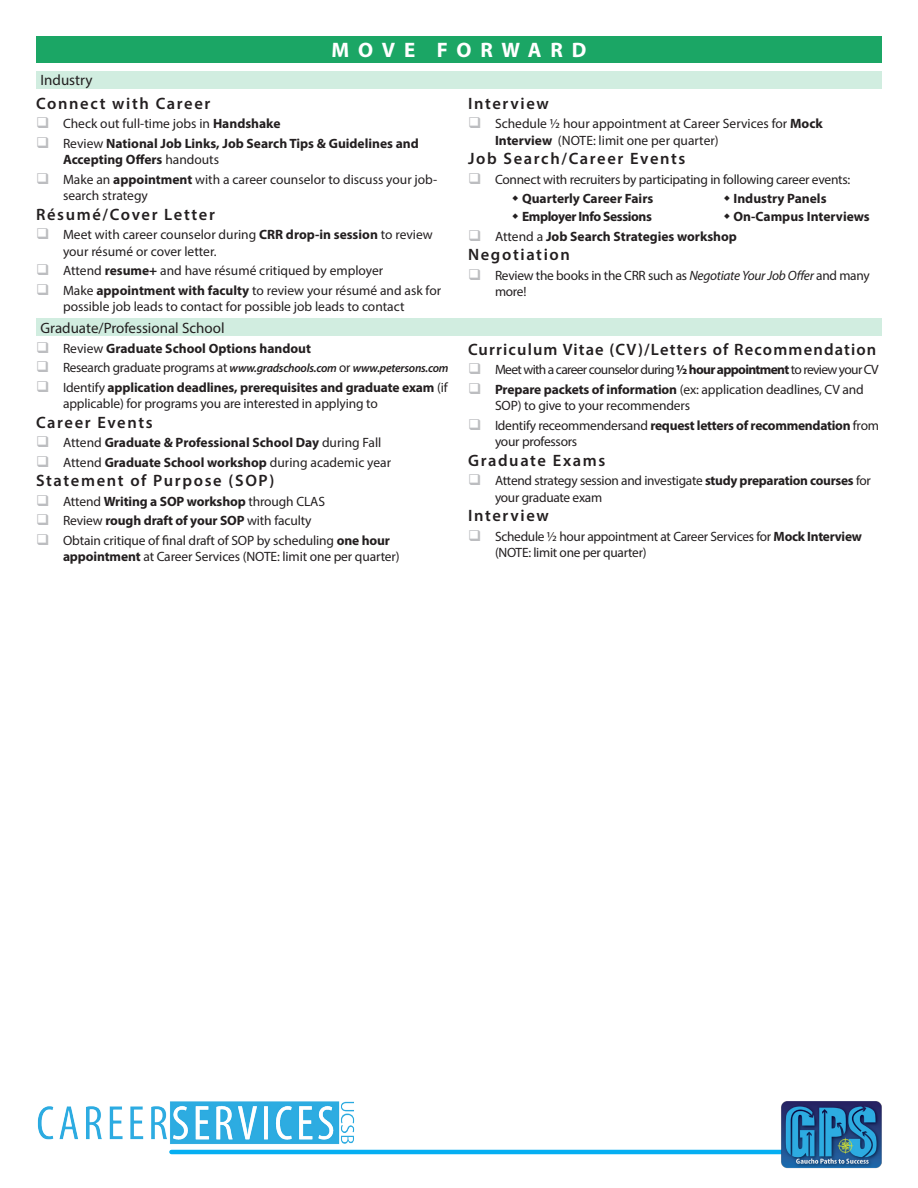
<style>
.page{position:relative;width:918px;height:1188px;background:#fff}
.page>*{position:absolute;margin:0;border:0;box-sizing:border-box;transform-origin:0 0}
.t1{font:700 21px "Myriad Pro";letter-spacing:.42em;color:#fff}
.Subhead_1{font:600 16.5px "Myriad Pro";letter-spacing:.1em;color:#231f20}
.Subhead_1-2{font:600 16.5px "Myriad Pro";letter-spacing:.07em;color:#231f20}
.Bullet_list_second_l{font:15px "Myriad Pro";color:#231f20}
.t2{font:13.5px/16.5px "Myriad Pro";letter-spacing:-.01em;color:#231f20}
.t3{font:700 13.5px/16.5px "Myriad Pro";color:#231f20}
.t4{font:13.5px "Myriad Pro";letter-spacing:-.05em;color:#231f20}
.t5{font:700 13.5px "Myriad Pro";letter-spacing:-.03em;color:#231f20}
.t6{font:italic 600 12px "Myriad Pro";letter-spacing:-.02em;color:#231f20}
.s1{color:#bcbdc0}
.s2{font-weight:700}
.s3{font-weight:400}
.s4{font-weight:400;font-style:normal;font-size:13.5px}
.s5{font-style:italic}
</style>
<div class="page">
<div style="left:36px;top:36px;width:846px;height:27px;background:#1ba665"></div>
<div style="left:36px;top:71px;width:846px;height:18px;background:#d1ede0"></div>
<div style="left:36px;top:318px;width:846px;height:18px;background:#d1ede0"></div>
<img style="left:37px;top:1101px;width:319px;height:51px">
<hr style="left:171px;top:1150px;width:616px;height:4px;background:#05aff2">
<img style="left:777px;top:1101px;width:105px;height:68px">
<p class="Bullet_list_second_l" style="left:40px;top:71px;width:54px">Industry</p>
<p class="t1" style="left:332px;top:37px;width:256px">MOVE FORWARD</p>
<p class="Subhead_1" style="left:36px;top:93px;width:176px">Connect with Career</p>
<p class="t2" style="left:36px;top:115px;width:246px"><span class="s1">❑</span> Check out full-time jobs in <span class="s2">Handshake</span></p>
<p class="t3" style="left:63px;top:135px;width:357px;text-indent:-27px"><span class="s1">❑</span> <span class="s3">Review</span> National Job Links, Job Search Tips &amp; Guidelines and<br>Accepting Offers <span class="s3">handouts</span></p>
<p class="t2" style="left:63px;top:171px;width:376px;text-indent:-27px"><span class="s1">❑</span> Make an <span class="s2">appointment</span> with a career counselor to discuss your job&shy;search strategy</p>
<p class="Subhead_1" style="left:36px;top:204px;width:180px">Résumé/Cover Letter</p>
<p class="t2" style="left:63px;top:226px;width:371px;text-indent:-27px"><span class="s1">❑</span> Meet with career counselor during <span class="s2">CRR drop-in session</span> to review your résumé or cover letter.</p>
<p class="t2" style="left:36px;top:262px;width:349px"><span class="s1">❑</span> Attend <span class="s2">resume+</span> and have résumé critiqued by employer</p>
<p class="t2" style="left:63px;top:282px;width:380px;text-indent:-27px"><span class="s1">❑</span> Make <span class="s2">appointment with faculty</span> to review your résumé and ask for possible job leads to contact for possible job leads to contact</p>
<p class="Bullet_list_second_l" style="left:40px;top:319px;width:186px">Graduate/Professional School</p>
<p class="t3" style="left:36px;top:339px;width:277px"><span class="s1">❑</span> <span class="s3">Review</span> Graduate School Options handout</p>
<p class="t6" style="left:36px;top:361px;width:414px"><span class="s1">❑</span> <span class="s4">Research graduate programs at</span> www.gradschools.com <span class="s4">or</span> www.petersons.com</p>
<p class="t2" style="left:63px;top:379px;width:386px;text-indent:-27px"><span class="s1">❑</span> Identify <span class="s2">application deadlines, prerequisites and graduate exam</span> (if applicable) for programs you are interested in applying to</p>
<p class="Subhead_1" style="left:36px;top:412px;width:118px">Career Events</p>
<p class="t3" style="left:36px;top:434px;width:347px"><span class="s1">❑</span> <span class="s3">Attend</span> Graduate &amp; Professional School Day <span class="s3">during Fall</span></p>
<p class="t2" style="left:36px;top:454px;width:357px"><span class="s1">❑</span> Attend <span class="s2">Graduate School workshop</span> during academic year</p>
<p class="Subhead_1" style="left:36px;top:470px;width:240px">Statement of Purpose (SOP)</p>
<p class="t3" style="left:36px;top:492px;width:291px"><span class="s1">❑</span> <span class="s3">Attend</span> Writing a SOP workshop <span class="s3">through CLAS</span></p>
<p class="t3" style="left:36px;top:512px;width:277px"><span class="s1">❑</span> <span class="s3">Review</span> rough draft of your SOP <span class="s3">with faculty</span></p>
<p class="t2" style="left:63px;top:532px;width:338px;text-indent:-27px"><span class="s1">❑</span> Obtain critique of final draft of SOP by scheduling <span class="s2">one hour appointment</span> at Career Services (NOTE: limit one per quarter)</p>
<p class="Subhead_1" style="left:468px;top:93px;width:82px">Interview</p>
<p class="t2" style="left:495px;top:115px;width:329px;text-indent:-27px"><span class="s1">❑</span> Schedule ½ hour appointment at Career Services for <span class="s2">Mock<br>Interview</span> (NOTE: limit one per quarter)</p>
<p class="Subhead_1" style="left:468px;top:148px;width:219px">Job Search/Career Events</p>
<p class="t2" style="left:468px;top:171px;width:384px"><span class="s1">❑</span> Connect with recruiters by participating in following career events:</p>
<p class="t3" style="left:522px;top:190px;width:133px">Quarterly Career Fairs</p>
<p class="t5" style="left:522px;top:208px;width:131px">Employer Info Sessions</p>
<p class="t3" style="left:734px;top:190px;width:95px">Industry Panels</p>
<p class="t3" style="left:734px;top:208px;width:138px">On-Campus Interviews</p>
<p class="t3" style="left:468px;top:228px;width:270px"><span class="s1">❑</span> <span class="s3">Attend a</span> Job Search Strategies workshop</p>
<p class="Subhead_1" style="left:468px;top:244px;width:103px">Negotiation</p>
<p class="t2" style="left:495px;top:267px;width:376px;text-indent:-27px"><span class="s1">❑</span> Review the books in the CRR such as <span class="s5">Negotiate Your Job Offer</span> and many more!</p>
<p class="Subhead_1-2" style="left:468px;top:339px;width:410px">Curriculum Vitae (CV)/Letters of Recommendation</p>
<p class="t4" style="left:468px;top:362px;width:412px"><span class="s1">❑</span> Meet with a career counselor during <span class="s2">½ hour appointment</span> to review your CV</p>
<p class="t2" style="left:495px;top:381px;width:370px;text-indent:-27px"><span class="s1">❑</span> <span class="s2">Prepare packets of information</span> (ex: application deadlines, CV and<br>SOP) to give to your recommenders</p>
<p class="t2" style="left:495px;top:417px;width:386px;text-indent:-27px"><span class="s1">❑</span> Identify receommendersand <span class="s2">request letters of recommendation</span> from your professors</p>
<p class="Subhead_1" style="left:468px;top:450px;width:139px">Graduate Exams</p>
<p class="t2" style="left:495px;top:472px;width:377px;text-indent:-27px"><span class="s1">❑</span> Attend strategy session and investigate <span class="s2">study preparation courses</span> for your graduate exam</p>
<p class="Subhead_1" style="left:468px;top:505px;width:82px">Interview</p>
<p class="t2" style="left:495px;top:528px;width:368px;text-indent:-27px"><span class="s1">❑</span> Schedule ½ hour appointment at Career Services for <span class="s2">Mock Interview </span>(NOTE: limit one per quarter)</p>
</div>
